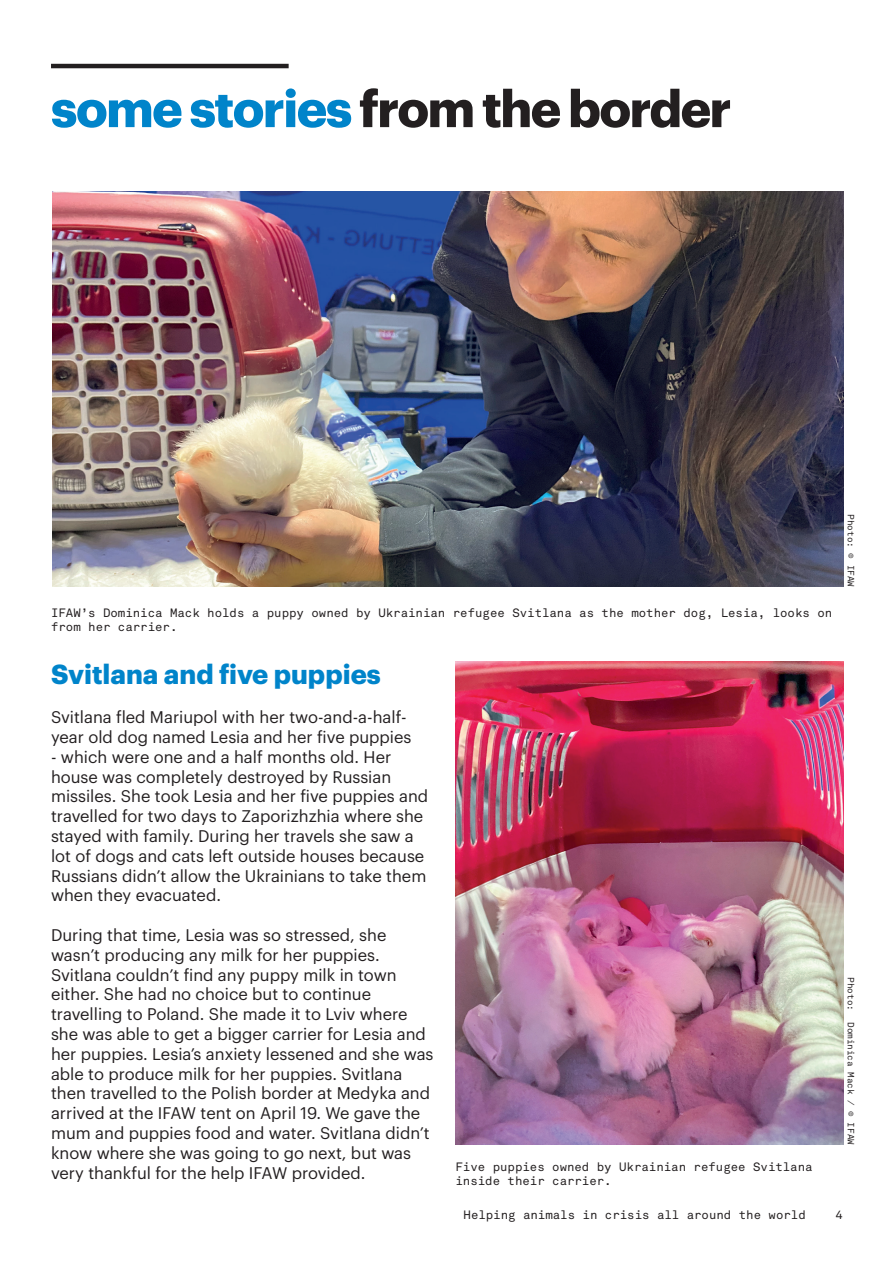
<style>
.page{position:relative;width:893px;height:1263px;background:#fff}
.page>*{position:absolute;margin:0;border:0;box-sizing:border-box;transform-origin:0 0}
.t1{font:700 51px "Graphik";letter-spacing:-.03em;color:#231f20}
.t2{font:700 27px "Graphik";color:#0084ca}
.t3{font:16.5px/19.8px "false";color:#231f20}
.t4{font:12px/14.4px "Akkurat Mono";color:#231f20}
.t5{font:9px "Akkurat Mono";color:#231f20}
.s1{color:#0084ca}
</style>
<div class="page">
<hr style="left:51px;top:64px;width:238px;height:4px;background:#231f20">
<img style="left:52px;top:191px;width:791px;height:396px">
<img style="left:455px;top:661px;width:388px;height:484px">
<h1 class="t1" style="left:51px;top:69px;width:682px"><span class="s1">some stories</span> from the border</h1>
<p class="t4" style="left:51px;top:606px;width:783px">IFAW’s Dominica Mack holds a puppy owned by Ukrainian refugee Svitlana as the mother dog, Lesia, looks on from her carrier.</p>
<h2 class="t2" style="left:51px;top:653px;width:331px">Svitlana and five puppies</h2>
<p class="t3" style="left:51px;top:706px;width:362px">Svitlana fled Mariupol with her two-and-a-half&shy;year old dog named Lesia and her five puppies</p>
<p class="t3" style="left:51px;top:745px;width:379px">- which were one and a half months old. Her house was completely destroyed by Russian missiles. She took Lesia and her five puppies and travelled for two days to Zaporizhzhia where she stayed with family. During her travels she saw a lot of dogs and cats left outside houses because Russians didn’t allow the Ukrainians to take them when they evacuated.</p>
<p class="t3" style="left:51px;top:924px;width:384px">During that time, Lesia was so stressed, she wasn’t producing any milk for her puppies.<br>Svitlana couldn’t find any puppy milk in town either. She had no choice but to continue travelling to Poland. She made it to Lviv where she was able to get a bigger carrier for Lesia and her puppies. Lesia’s anxiety lessened and she was able to produce milk for her puppies. Svitlana then travelled to the Polish border at Medyka and arrived at the IFAW tent on April 19. We gave the mum and puppies food and water. Svitlana didn’t know where she was going to go next, but was very thankful for the help IFAW provided.</p>
<p class="t4" style="left:455px;top:1159px;width:359px">Five puppies owned by Ukrainian refugee Svitlana inside their carrier.</p>
<p class="t5" style="left:856px;top:514px;width:74px;rotate:90deg">Photo: © IFAW</p>
<p class="t5" style="left:856px;top:977px;width:169px;rotate:90deg">Photo: Dominica Mack / © IFAW</p>
<p class="t4" style="left:464px;top:1207px;width:344px">Helping animals in crisis all around the world</p>
<p class="t4" style="left:836px;top:1207px;width:9px">4</p>
</div>
